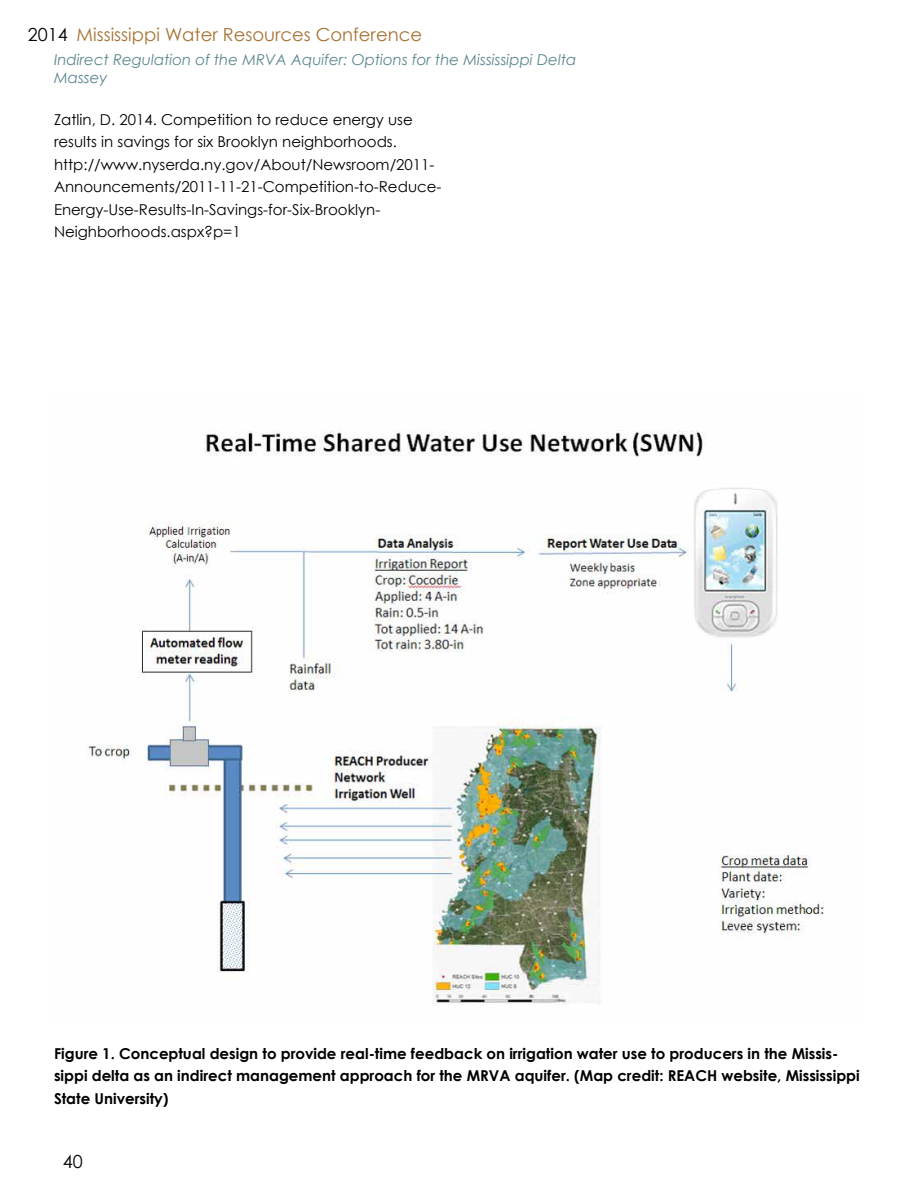
<style>
.page{position:relative;width:918px;height:1188px;background:#fff}
.page>*{position:absolute;margin:0;border:0;box-sizing:border-box;transform-origin:0 0}
.t1{font:18px "Century Gothic";color:#a67233}
.t2{font:18px "Century Gothic";color:#000}
.t3{font:15px/22.5px "Century Gothic";color:#000}
.t4{font:700 15px/22.5px "Century Gothic";color:#000}
.t5{font:italic 15px/18px "Century Gothic";color:#5a878c}
.s1{color:#000}
</style>
<div class="page">
<img style="left:87px;top:430px;width:737px;height:574px">
<p class="t1" style="left:28px;top:21px;width:396px"><span class="s1">2014</span> Mississippi Water Resources Conference</p>
<p class="t5" style="left:54px;top:51px;width:524px">Indirect Regulation of the MRVA Aquifer: Options for the Mississippi Delta<br>Massey</p>
<p class="t3" style="left:54px;top:108px;width:389px">Zatlin, D. 2014. Competition to reduce energy use results in savings for six Brooklyn neighborhoods. http://www.nyserda.ny.gov/About/Newsroom/2011- Announcements/2011-11-21-Competition-to-Reduce-Energy-Use-Results-In-Savings-for-Six-Brooklyn-Neighborhoods.aspx?p=1</p>
<p class="t4" style="left:54px;top:1041px;width:807px">Figure 1. Conceptual design to provide real-time feedback on irrigation water use to producers in the Missis&shy;sippi delta as an indirect management approach for the MRVA aquifer. (Map credit: REACH website, Mississippi<br>State University)</p>
<p class="t2" style="left:63px;top:1149px;width:21px">40</p>
</div>
